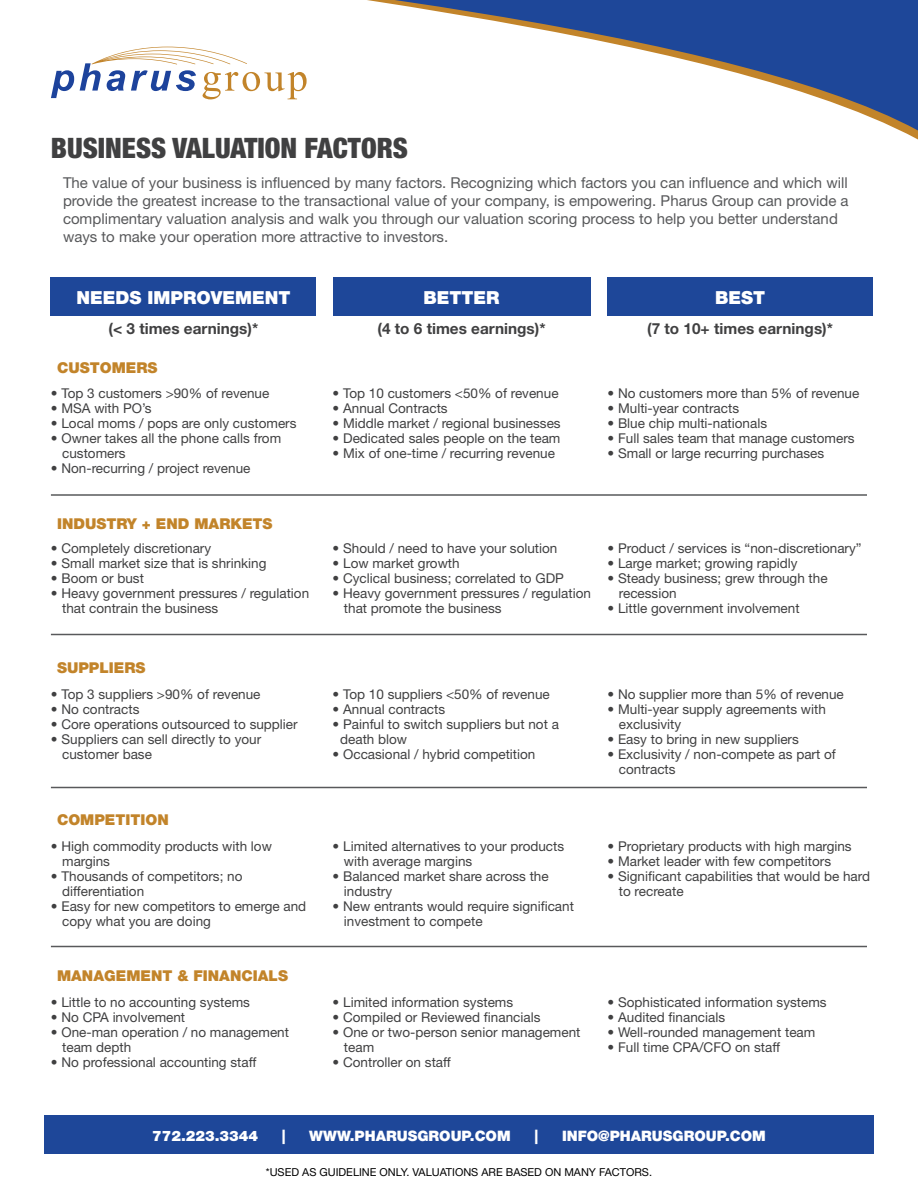
<style>
.page{position:relative;width:918px;height:1188px;background:#fff}
.page>*{position:absolute;margin:0;border:0;box-sizing:border-box;transform-origin:0 0}
.t1{font:900 condensed 28.2px "Helvetica Neue LT Std";color:#404041}
.t2{font:900 18px "Helvetica Neue LT Std";color:#fff}
.t3{font:700 15.3px "Helvetica Neue LT Std";color:#404041}
.t4{font:15px/18px "Helvetica Neue LT Std";color:#58595b}
.t5{font:900 15px "Helvetica Neue LT Std";color:#c2842a}
.t6{font:900 14.4px "Helvetica Neue LT Std";color:#fff}
.t7{font:13.5px/15px "Helvetica Neue LT Std";color:#404041}
.t8{font:10.95px "Helvetica Neue LT Std";color:#000}
</style>
<div class="page">
<div style="left:44px;top:1115px;width:830px;height:38px;background:#1e4799"></div>
<div style="left:51px;top:278px;width:265px;height:38px;background:#1e4799"></div>
<div style="left:333px;top:278px;width:258px;height:38px;background:#1e4799"></div>
<div style="left:608px;top:278px;width:265px;height:38px;background:#1e4799"></div>
<svg style="left:51px;top:47px;width:256px;height:52px"></svg>
<hr style="left:51px;top:494px;width:816px;height:2px;background:#58595b">
<hr style="left:51px;top:634px;width:816px;height:1px;background:#58595b">
<hr style="left:51px;top:787px;width:816px;height:1px;background:#58595b">
<hr style="left:51px;top:946px;width:816px;height:1px;background:#58595b">
<svg style="left:394px;top:0;width:524px;height:130px"></svg>
<h1 class="t1" style="left:51px;top:131px;width:359px">BUSINESS VALUATION FACTORS</h1>
<p class="t4" style="left:63px;top:173px;width:787px">The value of your business is influenced by many factors. Recognizing which factors you can influence and which will provide the greatest increase to the transactional value of your company, is empowering. Pharus Group can provide a complimentary valuation analysis and walk you through our valuation scoring process to help you better understand ways to make your operation more attractive to investors.</p>
<h2 class="t2" style="left:76px;top:287px;width:216px">NEEDS IMPROVEMENT</h2>
<p class="t3" style="left:109px;top:319px;width:151px">(&lt; 3 times earnings)*</p>
<p class="t5" style="left:57px;top:359px;width:102px">CUSTOMERS</p>
<p class="t7" style="left:51px;top:386px;width:220px">• Top 3 customers &gt;90% of revenue</p>
<p class="t7" style="left:51px;top:401px;width:102px">• MSA with PO’s</p>
<p class="t7" style="left:51px;top:416px;width:247px">• Local moms / pops are only customers</p>
<p class="t7" style="left:62px;top:431px;width:221px;text-indent:-11px">• Owner takes all the phone calls from customers</p>
<p class="t7" style="left:51px;top:461px;width:201px">• Non-recurring / project revenue</p>
<p class="t5" style="left:57px;top:515px;width:217px">INDUSTRY + END MARKETS</p>
<p class="t7" style="left:51px;top:541px;width:162px">• Completely discretionary</p>
<p class="t7" style="left:51px;top:556px;width:217px">• Small market size that is shrinking</p>
<p class="t7" style="left:51px;top:571px;width:95px">• Boom or bust</p>
<p class="t7" style="left:62px;top:586px;width:249px;text-indent:-11px">• Heavy government pressures / regulation that contrain the business</p>
<p class="t5" style="left:57px;top:659px;width:90px">SUPPLIERS</p>
<p class="t7" style="left:51px;top:687px;width:211px">• Top 3 suppliers &gt;90% of revenue</p>
<p class="t7" style="left:51px;top:702px;width:90px">• No contracts</p>
<p class="t7" style="left:51px;top:717px;width:248px">• Core operations outsourced to supplier</p>
<p class="t7" style="left:62px;top:732px;width:201px;text-indent:-11px">• Suppliers can sell directly to your customer base</p>
<p class="t5" style="left:57px;top:811px;width:113px">COMPETITION</p>
<p class="t7" style="left:62px;top:838px;width:211px;text-indent:-11px">• High commodity products with low margins</p>
<p class="t7" style="left:62px;top:868px;width:182px;text-indent:-11px">• Thousands of competitors; no differentiation</p>
<p class="t7" style="left:62px;top:898px;width:246px;text-indent:-11px">• Easy for new competitors to emerge and copy what you are doing</p>
<p class="t5" style="left:57px;top:966px;width:232px">MANAGEMENT &amp; FINANCIALS</p>
<p class="t7" style="left:51px;top:994px;width:201px">• Little to no accounting systems</p>
<p class="t7" style="left:51px;top:1009px;width:136px">• No CPA involvement</p>
<p class="t7" style="left:62px;top:1024px;width:228px;text-indent:-11px">• One-man operation / no management team depth</p>
<p class="t7" style="left:51px;top:1054px;width:207px">• No professional accounting staff</p>
<h2 class="t2" style="left:424px;top:287px;width:78px">BETTER</h2>
<p class="t3" style="left:378px;top:319px;width:170px">(4 to 6 times earnings)*</p>
<p class="t7" style="left:333px;top:386px;width:227px">• Top 10 customers &lt;50% of revenue</p>
<p class="t7" style="left:333px;top:401px;width:117px">• Annual Contracts</p>
<p class="t7" style="left:333px;top:416px;width:230px">• Middle market / regional businesses</p>
<p class="t7" style="left:333px;top:431px;width:229px">• Dedicated sales people on the team</p>
<p class="t7" style="left:333px;top:446px;width:224px">• Mix of one-time / recurring revenue</p>
<h2 class="t2" style="left:715px;top:287px;width:52px">BEST</h2>
<p class="t3" style="left:647px;top:319px;width:187px">(7 to 10+ times earnings)*</p>
<p class="t7" style="left:608px;top:386px;width:253px">• No customers more than 5% of revenue</p>
<p class="t7" style="left:608px;top:401px;width:133px">• Multi-year contracts</p>
<p class="t7" style="left:608px;top:416px;width:161px">• Blue chip multi-nationals</p>
<p class="t7" style="left:608px;top:431px;width:249px">• Full sales team that manage customers</p>
<p class="t7" style="left:608px;top:446px;width:218px">• Small or large recurring purchases</p>
<p class="t7" style="left:333px;top:541px;width:226px">• Should / need to have your solution</p>
<p class="t7" style="left:333px;top:556px;width:129px">• Low market growth</p>
<p class="t7" style="left:333px;top:571px;width:233px">• Cyclical business; correlated to GDP</p>
<p class="t7" style="left:344px;top:586px;width:249px;text-indent:-11px">• Heavy government pressures / regulation that promote the business</p>
<p class="t7" style="left:608px;top:541px;width:256px">• Product / services is “non-discretionary”</p>
<p class="t7" style="left:608px;top:556px;width:191px">• Large market; growing rapidly</p>
<p class="t7" style="left:619px;top:571px;width:210px;text-indent:-11px">• Steady business; grew through the recession</p>
<p class="t7" style="left:608px;top:601px;width:194px">• Little government involvement</p>
<p class="t7" style="left:333px;top:687px;width:219px">• Top 10 suppliers &lt;50% of revenue</p>
<p class="t7" style="left:333px;top:702px;width:114px">• Annual contracts</p>
<p class="t7" style="left:340px;top:717px;width:220px;text-indent:-8px">• Painful to switch suppliers but not a death blow</p>
<p class="t7" style="left:333px;top:747px;width:204px">• Occasional / hybrid competition</p>
<p class="t7" style="left:344px;top:838px;width:222px;text-indent:-11px">• Limited alternatives to your products with average margins</p>
<p class="t7" style="left:344px;top:868px;width:206px;text-indent:-11px">• Balanced market share across the industry</p>
<p class="t7" style="left:344px;top:898px;width:231px;text-indent:-11px">• New entrants would require significant investment to compete</p>
<p class="t7" style="left:333px;top:994px;width:182px">• Limited information systems</p>
<p class="t7" style="left:333px;top:1009px;width:209px">• Compiled or Reviewed financials</p>
<p class="t7" style="left:344px;top:1024px;width:238px;text-indent:-11px">• One or two-person senior management team</p>
<p class="t7" style="left:333px;top:1054px;width:120px">• Controller on staff</p>
<p class="t7" style="left:608px;top:687px;width:238px">• No supplier more than 5% of revenue</p>
<p class="t7" style="left:619px;top:702px;width:209px;text-indent:-11px">• Multi-year supply agreements with exclusivity</p>
<p class="t7" style="left:608px;top:732px;width:193px">• Easy to bring in new suppliers</p>
<p class="t7" style="left:619px;top:747px;width:219px;text-indent:-11px">• Exclusivity / non-compete as part of contracts</p>
<p class="t7" style="left:608px;top:838px;width:246px">• Proprietary products with high margins</p>
<p class="t7" style="left:608px;top:853px;width:225px">• Market leader with few competitors</p>
<p class="t7" style="left:619px;top:868px;width:253px;text-indent:-11px">• Significant capabilities that would be hard to recreate</p>
<p class="t7" style="left:608px;top:994px;width:221px">• Sophisticated information systems</p>
<p class="t7" style="left:608px;top:1009px;width:119px">• Audited financials</p>
<p class="t7" style="left:608px;top:1024px;width:209px">• Well-rounded management team</p>
<p class="t7" style="left:608px;top:1039px;width:174px">• Full time CPA/CFO on staff</p>
<p class="t6" style="left:152px;top:1127px;width:107px">772.223.3344</p>
<p class="t6" style="left:282px;top:1127px;width:5px">|</p>
<p class="t6" style="left:309px;top:1127px;width:203px">WWW.PHARUSGROUP.COM</p>
<p class="t6" style="left:535px;top:1127px;width:5px">|</p>
<p class="t6" style="left:562px;top:1127px;width:205px">INFO@PHARUSGROUP.COM</p>
<p class="t8" style="left:266px;top:1165px;width:388px">*USED AS GUIDELINE ONLY. VALUATIONS ARE BASED ON MANY FACTORS.</p>
</div>
